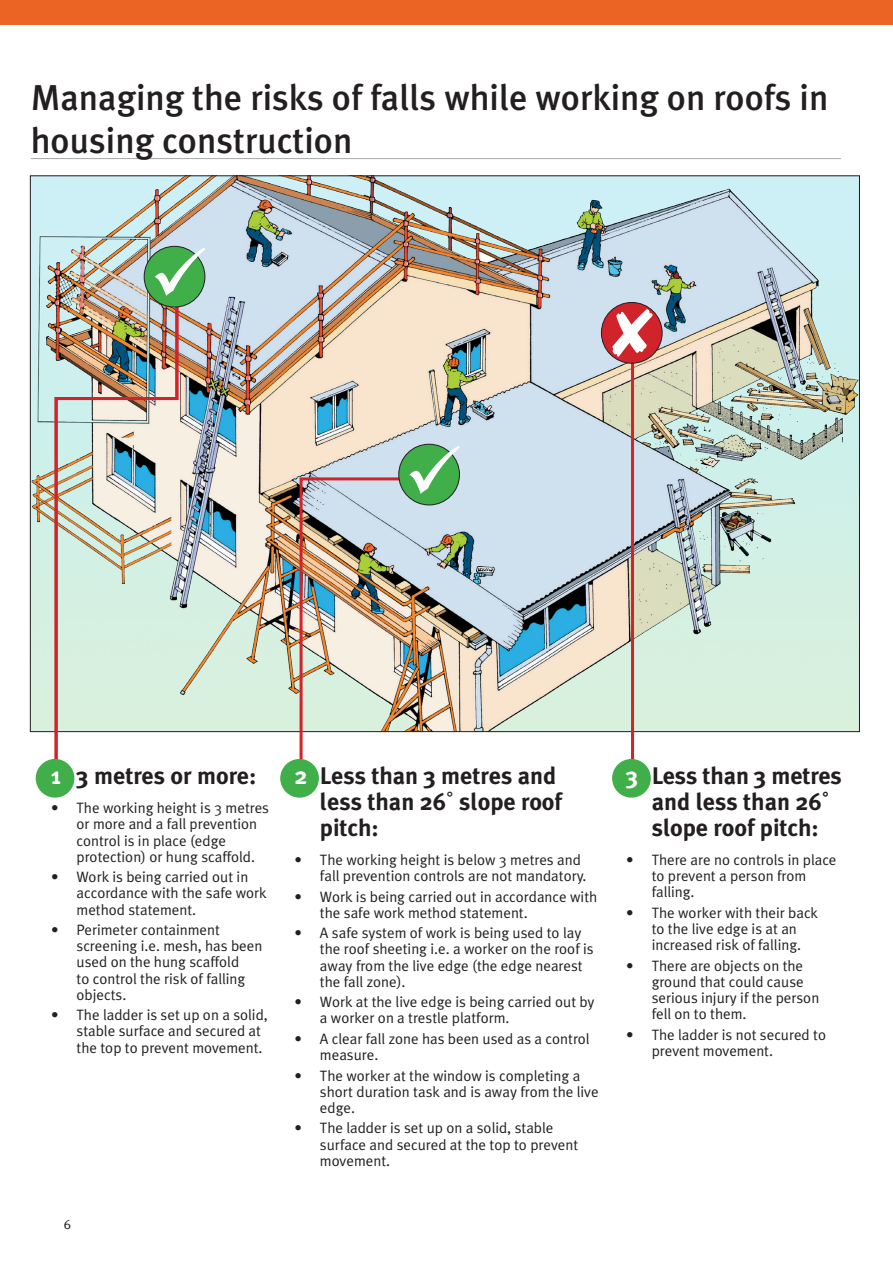
<style>
.page{position:relative;width:893px;height:1263px;background:#fff}
.page>*{position:absolute;margin:0;border:0;box-sizing:border-box;transform-origin:0 0}
.t1{font:700 39px "Meta Plus";color:#231f20}
.t2{font:500 36px/43.2px "Meta Plus";color:#231f20}
.t3{font:700 24px/26px "Meta Plus";color:#231f20;text-align:center}
.t4{font:15px/16.2px "Meta Plus Normal";color:#231f20}
.t5{font:13.5px "Meta Plus Normal";color:#231f20}
.s1{color:#fff}
.s2{font-weight:500}
</style>
<div class="page">
<div style="left:0;top:0;width:893px;height:24px;background:#ec6423"></div>
<img style="left:32px;top:178px;width:826px;height:552px">
<img style="left:53px;top:291px;width:127px;height:478px">
<hr style="left:631px;top:329px;width:3px;height:433px;background:#d1232a">
<img style="left:298px;top:446px;width:162px;height:318px">
<div style="left:144px;top:246px;width:61px;height:61px;background:#40ae49;border-radius:50%"></div>
<div style="left:144px;top:246px;width:61px;height:61px;border:1px solid #231f20;border-radius:50%"></div>
<svg style="left:155px;top:248px;width:50px;height:48px"></svg>
<div style="left:601px;top:302px;width:61px;height:61px;background:#d1232a;border-radius:50%"></div>
<div style="left:601px;top:302px;width:62px;height:62px;border:1px solid #231f20;border-radius:50%"></div>
<svg style="left:612px;top:309px;width:41px;height:48px"></svg>
<div style="left:280px;top:759px;width:39px;height:39px;background:#40ae49;border-radius:50%"></div>
<div style="left:612px;top:759px;width:39px;height:39px;background:#40ae49;border-radius:50%"></div>
<div style="left:36px;top:759px;width:38px;height:39px;background:#40ae49;border-radius:50%"></div>
<hr style="left:31px;top:158px;width:810px;height:1px;background:#a8a9ad">
<h1 class="t1" style="left:51px;top:70px;width:694px">Managing the risks of falls while working</h1>
<h2 class="t2" style="left:31px;top:76px;width:799px">Managing the risks of falls while working on roofs in housing construction</h2>
<h3 class="t3" style="left:51px;top:763px;width:207px"><span class="s1">1</span> 3 metres or more:</h3>
<p class="t4" style="left:77px;top:800px;width:194px;text-indent:-26px">• The working height is 3 metres or more and a fall prevention control is in place (edge protection) or hung scaffold.</p>
<p class="t4" style="left:77px;top:869px;width:192px;text-indent:-26px">• Work is being carried out in accordance with the safe work method statement.</p>
<p class="t4" style="left:77px;top:921px;width:187px;text-indent:-26px">• Perimeter containment screening i.e. mesh, has been used on the hung scaffold<br>to control the risk of falling objects.</p>
<p class="t4" style="left:77px;top:1007px;width:193px;text-indent:-26px">• The ladder is set up on a solid, stable surface and secured at the top to prevent movement.</p>
<p class="t5" style="left:64px;top:1216px;width:9px">6</p>
<h3 class="t3" style="left:320px;top:763px;width:244px;text-align:left;text-indent:-26px"><span class="s1">2</span> Less than 3 metres and less than 26<span class="s2">˚</span> slope roof pitch:</h3>
<p class="t4" style="left:320px;top:851px;width:268px;text-indent:-26px">• The working height is below 3 metres and fall prevention controls are not mandatory.</p>
<p class="t4" style="left:320px;top:888px;width:279px;text-indent:-26px">• Work is being carried out in accordance with the safe work method statement.</p>
<p class="t4" style="left:320px;top:925px;width:275px;text-indent:-26px">• A safe system of work is being used to lay the roof sheeting i.e. a worker on the roof is away from the live edge (the edge nearest the fall zone).</p>
<p class="t4" style="left:320px;top:994px;width:276px;text-indent:-26px">• Work at the live edge is being carried out by a worker on a trestle platform.</p>
<p class="t4" style="left:320px;top:1030px;width:271px;text-indent:-26px">• A clear fall zone has been used as a control measure.</p>
<p class="t4" style="left:320px;top:1067px;width:280px;text-indent:-26px">• The worker at the window is completing a short duration task and is away from the live edge.</p>
<p class="t4" style="left:320px;top:1120px;width:260px;text-indent:-26px">• The ladder is set up on a solid, stable surface and secured at the top to prevent movement.</p>
<h3 class="t3" style="left:626px;top:763px;width:217px"><span class="s1">3</span> Less than 3 metres and less than 26˚ slope roof pitch:</h3>
<p class="t4" style="left:652px;top:851px;width:186px;text-indent:-26px">• There are no controls in place to prevent a person from falling.</p>
<p class="t4" style="left:626px;top:904px;width:193px;text-align:center">• The worker with their back to the live edge is at an increased risk of falling.</p>
<p class="t4" style="left:652px;top:957px;width:169px;text-indent:-26px">• There are objects on the ground that could cause serious injury if the person fell on to them.</p>
<p class="t4" style="left:652px;top:1026px;width:176px;text-indent:-26px">• The ladder is not secured to prevent movement.</p>
</div>
